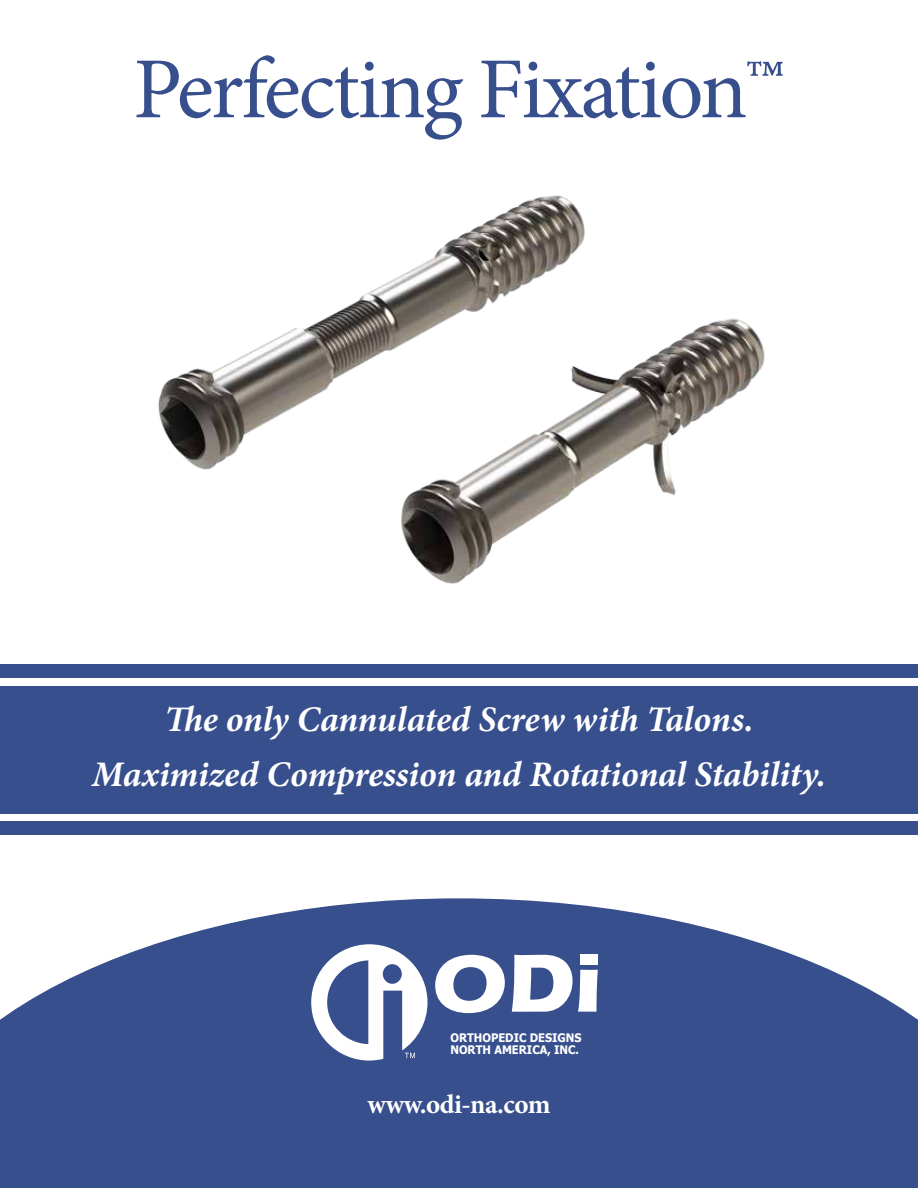
<style>
.page{position:relative;width:918px;height:1188px;background:#fff}
.page>*{position:absolute;margin:0;border:0;box-sizing:border-box;transform-origin:0 0}
.t1{font:87px "Minion Pro";letter-spacing:-.03em;color:#374f8d}
.t2{font:italic 700 36px/54.6px "Minion Pro";letter-spacing:-.005em;color:#fff;text-align:center}
.t3{font:700 27px "Minion Pro";letter-spacing:-.015em;color:#fff}
.t4{font:700 11.7px/12.5px "Tahoma";color:#fff;scale:.95 1}
</style>
<div class="page">
<div style="left:0;top:686px;width:918px;height:128px;background:#374f8d"></div>
<div style="left:0;top:665px;width:918px;height:13px;background:#374f8d"></div>
<div style="left:0;top:821px;width:918px;height:14px;background:#374f8d"></div>
<svg style="left:0;top:898px;width:918px;height:290px;background:#52679c"></svg>
<svg style="left:311px;top:944px;width:117px;height:117px"></svg>
<svg style="left:434px;top:955px;width:72px;height:58px"></svg>
<svg style="left:512px;top:955px;width:86px;height:57px"></svg>
<div style="left:581px;top:955px;width:17px;height:10px;background:#fff"></div>
<img style="left:158px;top:195px;width:607px;height:389px">
<h1 class="t1" style="left:133px;top:31px;width:653px">Perfecting Fixation™</h1>
<p class="t2" style="left:92px;top:692px;width:736px">The only Cannulated Screw with Talons.<br>Maximized Compression and Rotational Stability.</p>
<p class="t4" style="left:450px;top:1031px;width:140px">ORTHOPEDIC DESIGNS<br>NORTH AMERICA, INC.</p>
<p class="t3" style="left:368px;top:1085px;width:184px">www.odi-na.com</p>
</div>
